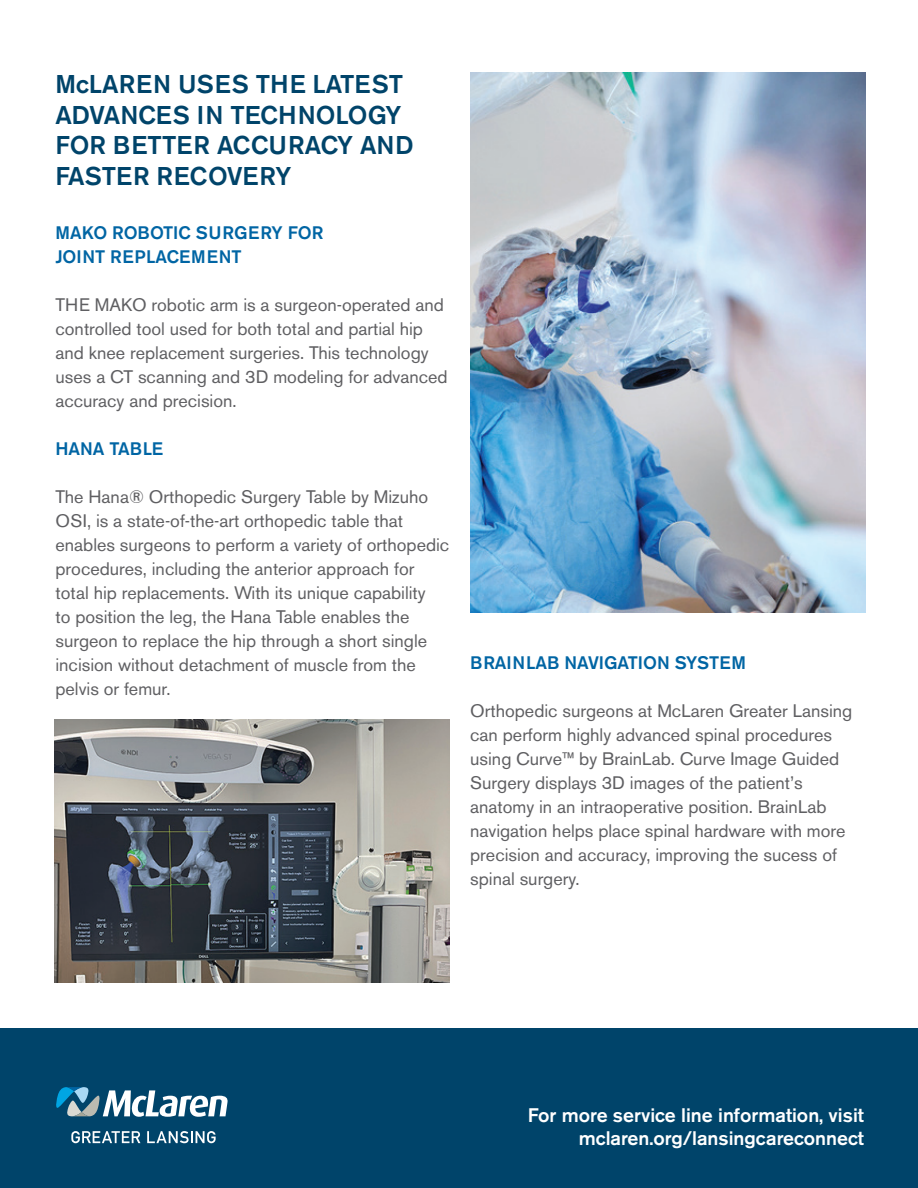
<style>
.page{position:relative;width:918px;height:1188px;background:#fff}
.page>*{position:absolute;margin:0;border:0;box-sizing:border-box;transform-origin:0 0}
.t1{font:500 25.5px/30.6px "Akzidenz Grotesk BE";color:#00446a}
.t2{font:500 19.5px/23.4px "Akzidenz Grotesk BE";color:#fff;text-align:right}
.t3{font:18px/24px "Akzidenz Grotesk BE";color:#5f5f62}
.t4{font:500 18px/24px "Akzidenz Grotesk BE";color:#0065a4}
</style>
<div class="page">
<div style="left:0;top:1029px;width:918px;height:159px;background:#00446a"></div>
<svg style="left:56px;top:1087px;width:172px;height:30px"></svg>
<svg style="left:71px;top:1131px;width:69px;height:12px"></svg>
<svg style="left:147px;top:1131px;width:69px;height:12px"></svg>
<img style="left:470px;top:73px;width:395px;height:540px">
<img style="left:55px;top:719px;width:395px;height:264px">
<h1 class="t1" style="left:56px;top:69px;width:360px">McLAREN USES THE LATEST<br>ADVANCES IN TECHNOLOGY<br>FOR BETTER ACCURACY AND<br>FASTER RECOVERY</h1>
<p class="t4" style="left:56px;top:221px;width:269px">MAKO ROBOTIC SURGERY FOR<br>JOINT REPLACEMENT</p>
<p class="t3" style="left:56px;top:293px;width:394px">THE MAKO robotic arm is a surgeon-operated and controlled tool used for both total and partial hip and knee replacement surgeries. This technology uses a CT scanning and 3D modeling for advanced accuracy and precision.</p>
<p class="t4" style="left:56px;top:436px;width:109px">HANA TABLE</p>
<p class="t3" style="left:56px;top:485px;width:395px">The Hana® Orthopedic Surgery Table by Mizuho OSI, is a state-of-the-art orthopedic table that enables surgeons to perform a variety of orthopedic procedures, including the anterior approach for total hip replacements. With its unique capability<br>to position the leg, the Hana Table enables the surgeon to replace the hip through a short single incision without detachment of muscle from the pelvis or femur.</p>
<p class="t4" style="left:470px;top:650px;width:277px">BRAINLAB NAVIGATION SYSTEM</p>
<p class="t3" style="left:470px;top:698px;width:384px">Orthopedic surgeons at McLaren Greater Lansing can perform highly advanced spinal procedures using Curve™ by BrainLab. Curve Image Guided Surgery displays 3D images of the patient’s anatomy in an intraoperative position. BrainLab navigation helps place spinal hardware with more precision and accuracy, improving the sucess of spinal surgery.</p>
<p class="t2" style="left:528px;top:1103px;width:338px">For more service line information, visit mclaren.org/lansingcareconnect</p>
</div>
